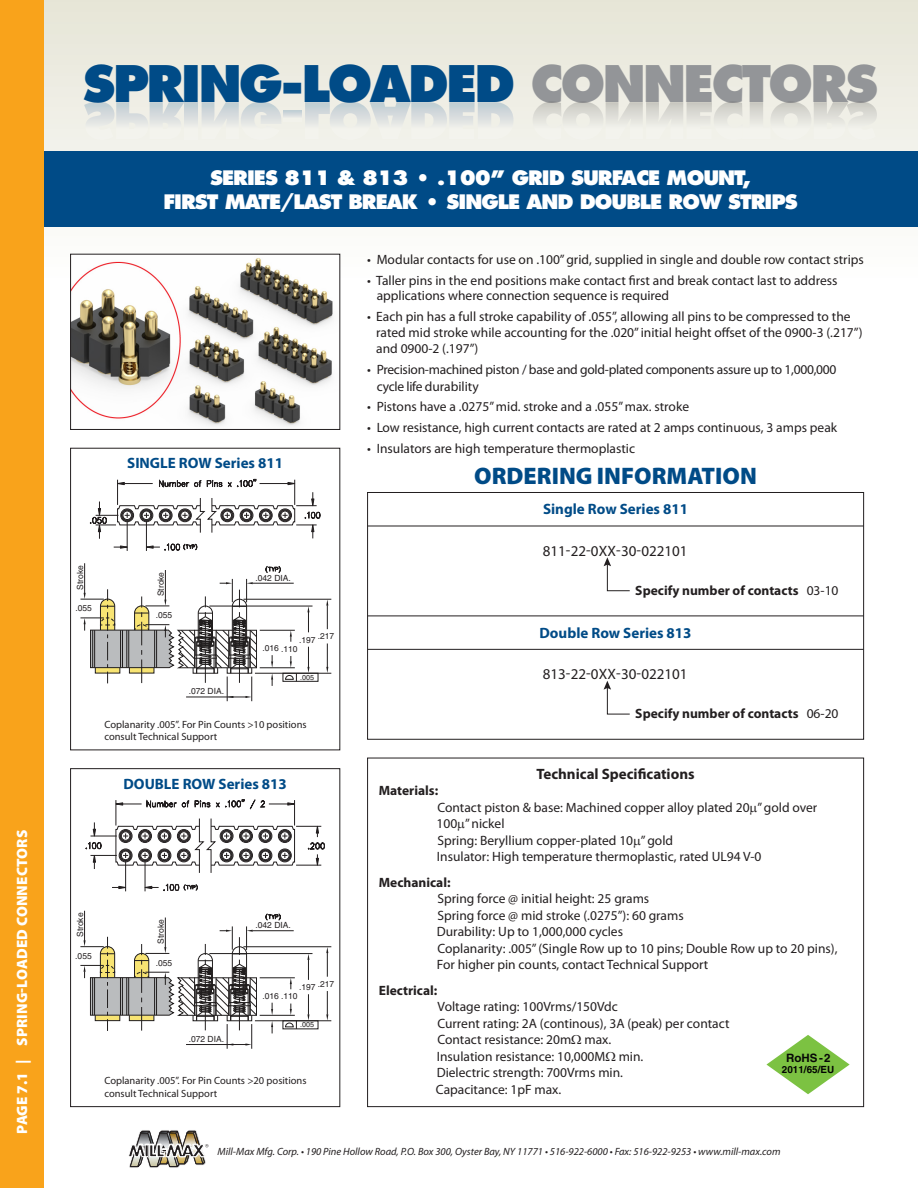
<style>
.page{position:relative;width:918px;height:1188px;background:#fff}
.page>*{position:absolute;margin:0;border:0;box-sizing:border-box;transform-origin:0 0}
.t1{font:800 49.2px "Futura LT";letter-spacing:-.05em;color:#004b87}
.t2{font:900 24px "Myriad Pro";color:#004b87}
.t3{font:800 19.5px/23.4px "Futura LT";letter-spacing:-.05em;color:#fff;text-align:center}
.t4{font:700 15px "Myriad Pro";color:#004b87}
.t5{font:15px "Myriad Pro";color:#231f20}
.t6{font:900 15px "Myriad Pro";letter-spacing:.01em;color:#fff}
.t7{font:700 15px "Myriad Pro";color:#231f20}
.t8{font:13.5px/16.5px "Myriad Pro";color:#231f20}
.t9{font:13.5px/16.5px "Myriad Pro";letter-spacing:-.02em;color:#231f20}
.t10{font:700 13.5px "Myriad Pro";color:#231f20}
.t11{font:700 11.55px "Helvetica";color:#070707}
.t12{font:10.5px/12.6px "Myriad Pro";color:#231f20}
.t13{font:italic 10.5px "Myriad Pro";color:#231f20}
.t14{font:700 9.9px "Helvetica";color:#020202}
.t15{font:8.55px "Helvetica";color:#231f20}
.t16{font:7.2px "Helvetica";color:#211e1e}
.s1{color:#939598}
.s2{font-weight:400}
.s3{font-weight:700}
</style>
<div class="page">
<svg style="left:43px;top:0;width:875px;height:284px"></svg>
<svg style="left:84px;top:102px;width:100px;height:38px;background:#e4e7e4"></svg>
<svg style="left:184px;top:102px;width:14px;height:37px"></svg>
<svg style="left:202px;top:102px;width:79px;height:38px;background:#e3e6e3"></svg>
<svg style="left:284px;top:110px;width:17px;height:11px"></svg>
<svg style="left:305px;top:102px;width:209px;height:38px;background:#e2e6e3"></svg>
<svg style="left:533px;top:102px;width:344px;height:38px;background:#e7e6e0"></svg>
<img style="left:129px;top:1130px;width:67px;height:38px">
<svg style="left:128px;top:1131px;width:80px;height:36px"></svg>
<div style="left:0;top:151px;width:918px;height:76px;background:#004b87"></div>
<div style="left:0;top:0;width:43px;height:1188px;background:#f9a31b"></div>
<div style="left:70px;top:768px;width:270px;height:339px;border:1px solid #231f20"></div>
<div style="left:367px;top:492px;width:497px;height:248px;border:1px solid #231f20"></div>
<svg style="left:604px;top:557px;width:26px;height:34px"></svg>
<hr style="left:368px;top:526px;width:496px;height:1px;background:#231f20">
<hr style="left:368px;top:616px;width:496px;height:1px;background:#231f20">
<svg style="left:604px;top:681px;width:26px;height:34px"></svg>
<hr style="left:368px;top:649px;width:496px;height:1px;background:#231f20">
<svg style="left:90px;top:479px;width:231px;height:72px"></svg>
<div style="left:281px;top:511px;width:8px;height:9px;border:1px solid #231f20;border-radius:50%"></div>
<div style="left:279px;top:510px;width:12px;height:11px;border:1px solid #231f20;border-radius:50%"></div>
<div style="left:280px;top:510px;width:10px;height:11px;border:1px solid #231f20;border-radius:50%"></div>
<div style="left:278px;top:509px;width:14px;height:13px;border:1px solid #231f20;border-radius:50%"></div>
<hr style="left:165px;top:570px;width:1px;height:30px;background:#231f20">
<svg style="left:266px;top:566px;width:15px;height:7px"></svg>
<hr style="left:255px;top:673px;width:76px;height:1px;background:#211e1e">
<hr style="left:260px;top:630px;width:35px;height:1px;background:#211e1e">
<hr style="left:260px;top:668px;width:35px;height:1px;background:#211e1e">
<hr style="left:209px;top:606px;width:104px;height:1px;background:#211e1e">
<hr style="left:243px;top:599px;width:88px;height:1px;background:#211e1e">
<svg style="left:271px;top:655px;width:2px;height:31px"></svg>
<hr style="left:84px;top:563px;width:1px;height:30px;background:#231f20">
<svg style="left:307px;top:606px;width:3px;height:26px"></svg>
<svg style="left:307px;top:647px;width:3px;height:26px"></svg>
<svg style="left:326px;top:644px;width:2px;height:29px"></svg>
<svg style="left:326px;top:599px;width:2px;height:30px"></svg>
<svg style="left:290px;top:630px;width:2px;height:12px"></svg>
<div style="left:283px;top:673px;width:35px;height:9px;border:1px solid #211e1e"></div>
<svg style="left:285px;top:656px;width:12px;height:25px"></svg>
<hr style="left:252px;top:583px;width:42px;height:1px;background:#231f20">
<svg style="left:81px;top:579px;width:176px;height:122px"></svg>
<hr style="left:165px;top:918px;width:1px;height:30px;background:#231f20">
<svg style="left:266px;top:913px;width:15px;height:8px"></svg>
<hr style="left:255px;top:1021px;width:76px;height:1px;background:#211e1e">
<hr style="left:260px;top:978px;width:35px;height:1px;background:#211e1e">
<hr style="left:260px;top:1015px;width:35px;height:1px;background:#211e1e">
<hr style="left:209px;top:953px;width:104px;height:1px;background:#211e1e">
<hr style="left:243px;top:946px;width:88px;height:1px;background:#211e1e">
<svg style="left:271px;top:1021px;width:2px;height:12px"></svg>
<svg style="left:271px;top:1003px;width:2px;height:12px"></svg>
<hr style="left:84px;top:911px;width:1px;height:30px;background:#231f20">
<svg style="left:307px;top:954px;width:2px;height:26px"></svg>
<svg style="left:307px;top:994px;width:2px;height:27px"></svg>
<svg style="left:326px;top:991px;width:2px;height:30px"></svg>
<svg style="left:326px;top:947px;width:2px;height:30px"></svg>
<svg style="left:290px;top:978px;width:2px;height:11px"></svg>
<svg style="left:290px;top:1004px;width:2px;height:11px"></svg>
<svg style="left:285px;top:1021px;width:12px;height:8px"></svg>
<hr style="left:252px;top:930px;width:42px;height:1px;background:#231f20">
<svg style="left:80px;top:926px;width:177px;height:123px"></svg>
<hr style="left:125px;top:861px;width:1px;height:30px;background:#231f20">
<hr style="left:145px;top:861px;width:1px;height:30px;background:#231f20">
<svg style="left:112px;top:886px;width:15px;height:3px"></svg>
<svg style="left:144px;top:883px;width:54px;height:8px"></svg>
<svg style="left:86px;top:799px;width:239px;height:75px"></svg>
<div style="left:280px;top:851px;width:9px;height:9px;border:1px solid #231f20;border-radius:50%"></div>
<div style="left:279px;top:850px;width:12px;height:11px;border:1px solid #231f20;border-radius:50%"></div>
<div style="left:280px;top:850px;width:10px;height:11px;border:1px solid #231f20;border-radius:50%"></div>
<div style="left:278px;top:849px;width:13px;height:13px;border:1px solid #231f20;border-radius:50%"></div>
<img style="left:72px;top:256px;width:266px;height:170px">
<div style="left:70px;top:254px;width:270px;height:176px;border:1px solid #231f20"></div>
<svg style="left:766px;top:1035px;width:84px;height:59px"></svg>
<p class="t6" style="left:12px;top:1134px;width:305px;rotate:-90deg">PAGE 7.1 | SPRING-LOADED CONNECTORS</p>
<p class="t1" style="left:83px;top:52px;width:797px">SPRING-LOADED <span class="s1">CONNECTORS</span></p>
<p class="t3" style="left:164px;top:166px;width:636px">SERIES 811 &amp; 813 • .100” GRID SURFACE MOUNT,<br>FIRST MATE/LAST BREAK • SINGLE AND DOUBLE ROW STRIPS</p>
<p class="t4" style="left:127px;top:454px;width:157px">SINGLE ROW Series 811</p>
<p class="t15" style="left:75px;top:590px;width:26px;rotate:-90deg">Stroke</p>
<p class="t15" style="left:75px;top:604px;width:18px">.055</p>
<p class="t15" style="left:156px;top:596px;width:26px;rotate:-90deg">Stroke</p>
<p class="t15" style="left:156px;top:610px;width:18px">.055</p>
<p class="t15" style="left:189px;top:686px;width:37px">.072 DIA.</p>
<p class="t15" style="left:256px;top:573px;width:37px">.042 DIA.</p>
<p class="t15" style="left:299px;top:633px;width:37px">.197 .217</p>
<p class="t15" style="left:262px;top:643px;width:37px">.016 .110</p>
<p class="t16" style="left:300px;top:673px;width:16px">.005</p>
<p class="t12" style="left:104px;top:718px;width:204px">Coplanarity .005”. For Pin Counts &gt;10 positions consult Technical Support</p>
<p class="t4" style="left:124px;top:774px;width:165px">DOUBLE ROW Series 813</p>
<p class="t15" style="left:75px;top:937px;width:26px;rotate:-90deg">Stroke</p>
<p class="t15" style="left:75px;top:951px;width:18px">.055</p>
<p class="t15" style="left:156px;top:944px;width:26px;rotate:-90deg">Stroke</p>
<p class="t15" style="left:156px;top:958px;width:18px">.055</p>
<p class="t15" style="left:189px;top:1034px;width:37px">.072 DIA.</p>
<p class="t15" style="left:255px;top:920px;width:37px">.042 DIA.</p>
<p class="t15" style="left:299px;top:980px;width:37px">.197 .217</p>
<p class="t15" style="left:262px;top:991px;width:37px">.016 .110</p>
<p class="t16" style="left:300px;top:1021px;width:16px">.005</p>
<p class="t12" style="left:104px;top:1074px;width:204px">Coplanarity .005”. For Pin Counts &gt;20 positions consult Technical Support</p>
<p class="t8" style="left:367px;top:251px;width:498px">• Modular contacts for use on .100” grid, supplied in single and double row contact strips</p>
<p class="t8" style="left:377px;top:272px;width:462px;line-height:15.8px;text-indent:-10px">• Taller pins in the end positions make contact first and break contact last to address applications where connection sequence is required</p>
<p class="t8" style="left:376px;top:308px;width:488px;text-indent:-9px">• Each pin has a full stroke capability of .055”, allowing all pins to be compressed to the rated mid stroke while accounting for the .020” initial height offset of the 0900-3 (.217”) and 0900-2 (.197”)</p>
<p class="t9" style="left:377px;top:361px;width:461px;text-indent:-10px">• Precision-machined piston / base and gold-plated components assure up to 1,000,000 cycle life durability</p>
<p class="t8" style="left:367px;top:398px;width:323px">• Pistons have a .0275” mid. stroke and a .055” max. stroke</p>
<p class="t8" style="left:367px;top:419px;width:472px">• Low resistance, high current contacts are rated at 2 amps continuous, 3 amps peak</p>
<p class="t8" style="left:367px;top:440px;width:269px">• Insulators are high temperature thermoplastic</p>
<p class="t2" style="left:474px;top:459px;width:284px">ORDERING INFORMATION</p>
<p class="t4" style="left:543px;top:499px;width:147px">Single Row Series 811</p>
<p class="t5" style="left:543px;top:541px;width:146px">811-22-0XX-30-022101</p>
<p class="t10" style="left:635px;top:581px;width:205px">Specify number of contacts <span class="s2">03-10</span></p>
<p class="t4" style="left:540px;top:623px;width:154px">Double Row Series 813</p>
<p class="t5" style="left:543px;top:665px;width:146px">813-22-0XX-30-022101</p>
<p class="t10" style="left:635px;top:705px;width:205px">Specify number of contacts <span class="s2">06-20</span></p>
<p class="t7" style="left:536px;top:764px;width:160px">Technical Specifications</p>
<p class="t8" style="left:437px;top:782px;width:382px;text-indent:-58px"><span class="s3">Materials:<br></span>Contact piston &amp; base: Machined copper alloy plated 20 ” gold over 100 ” nickel<br>Spring: Beryllium copper-plated 10 ” gold<br>Insulator: High temperature thermoplastic, rated UL94 V-0</p>
<p class="t8" style="left:437px;top:874px;width:402px;text-indent:-58px"><span class="s3">Mechanical:<br></span>Spring force @ initial height: 25 grams<br>Spring force @ mid stroke (.0275”): 60 grams<br>Durability: Up to 1,000,000 cycles<br>Coplanarity: .005” (Single Row up to 10 pins; Double Row up to 20 pins), For higher pin counts, contact Technical Support</p>
<p class="t10" style="left:379px;top:981px;width:60px">Electrical:</p>
<p class="t8" style="left:436px;top:998px;width:295px">Voltage rating: 100Vrms/150Vdc<br>Current rating: 2A (continous), 3A (peak) per contact Contact resistance: 20m max.<br>Insulation resistance: 10,000M min.<br>Dielectric strength: 700Vrms min.<br>Capacitance: 1pF max.</p>
<p class="t11" style="left:786px;top:1051px;width:46px">RoHS-2</p>
<p class="t14" style="left:782px;top:1063px;width:54px">2011/65/EU</p>
<p class="t13" style="left:217px;top:1145px;width:565px">Mill-Max Mfg. Corp. • 190 Pine Hollow Road, P.O. Box 300, Oyster Bay, NY 11771 • 516-922-6000 • Fax: 516-922-9253 • www.mill-max.com</p>
</div>
